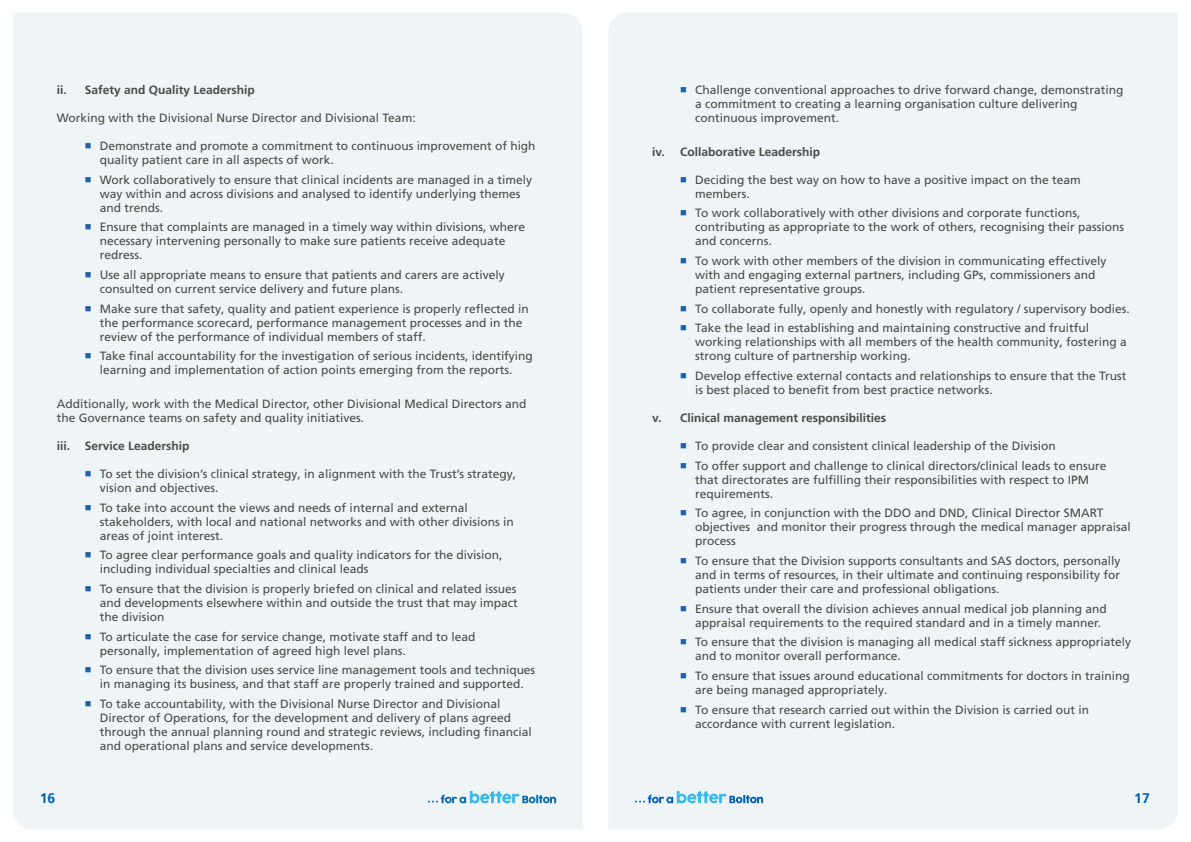
<style>
.page{position:relative;width:1191px;height:842px;background:#fff}
.page>*{position:absolute;margin:0;border:0;box-sizing:border-box;transform-origin:0 0}
.t1{font:700 14px "Frutiger LT Pro";color:#005eb8}
.t2{font:12px/14px "Frutiger LT Pro";color:#4a4a49}
.t3{font:700 12px "Frutiger LT Pro";color:#4a4a49}
.s1{color:#1f5ea9}
</style>
<div class="page">
<div style="left:608px;top:13px;width:570px;height:816px;background:#eff4f6"></div>
<div style="left:13px;top:13px;width:569px;height:816px;background:#eff4f6"></div>
<svg style="left:428px;top:791px;width:128px;height:12px"></svg>
<svg style="left:635px;top:791px;width:128px;height:12px"></svg>
<p class="t3" style="left:57px;top:83px;width:200px">ii. Safety and Quality Leadership</p>
<p class="t2" style="left:57px;top:111px;width:360px">Working with the Divisional Nurse Director and Divisional Team:</p>
<p class="t2" style="left:100px;top:139px;width:437px;text-indent:-15px"><span class="s1">■</span> Demonstrate and promote a commitment to continuous improvement of high quality patient care in all aspects of work.</p>
<p class="t2" style="left:100px;top:173px;width:434px;text-indent:-15px"><span class="s1">■</span> Work collaboratively to ensure that clinical incidents are managed in a timely way within and across divisions and analysed to identify underlying themes and trends.</p>
<p class="t2" style="left:100px;top:220px;width:427px;text-indent:-15px"><span class="s1">■</span> Ensure that complaints are managed in a timely way within divisions, where necessary intervening personally to make sure patients receive adequate redress.</p>
<p class="t2" style="left:100px;top:268px;width:406px;text-indent:-15px"><span class="s1">■</span> Use all appropriate means to ensure that patients and carers are actively consulted on current service delivery and future plans.</p>
<p class="t2" style="left:100px;top:302px;width:430px;text-indent:-15px"><span class="s1">■</span> Make sure that safety, quality and patient experience is properly reflected in the performance scorecard, performance management processes and in the review of the performance of individual members of staff.</p>
<p class="t2" style="left:85px;top:349px;width:450px;text-align:center"><span class="s1">■</span> Take final accountability for the investigation of serious incidents, identifying learning and implementation of action points emerging from the reports.</p>
<p class="t2" style="left:57px;top:397px;width:471px">Additionally, work with the Medical Director, other Divisional Medical Directors and the Governance teams on safety and quality initiatives.</p>
<p class="t3" style="left:57px;top:439px;width:134px">iii. Service Leadership</p>
<p class="t2" style="left:100px;top:467px;width:418px;text-indent:-15px"><span class="s1">■</span> To set the division’s clinical strategy, in alignment with the Trust’s strategy, vision and objectives.</p>
<p class="t2" style="left:100px;top:501px;width:416px;text-indent:-15px"><span class="s1">■</span> To take into account the views and needs of internal and external stakeholders, with local and national networks and with other divisions in areas of joint interest.</p>
<p class="t2" style="left:100px;top:548px;width:404px;text-indent:-15px"><span class="s1">■</span> To agree clear performance goals and quality indicators for the division, including individual specialties and clinical leads</p>
<p class="t2" style="left:100px;top:582px;width:420px;text-indent:-15px"><span class="s1">■</span> To ensure that the division is properly briefed on clinical and related issues and developments elsewhere within and outside the trust that may impact the division</p>
<p class="t2" style="left:100px;top:630px;width:377px;text-indent:-15px"><span class="s1">■</span> To articulate the case for service change, motivate staff and to lead personally, implementation of agreed high level plans.</p>
<p class="t2" style="left:85px;top:663px;width:452px;text-align:center"><span class="s1">■</span> To ensure that the division uses service line management tools and techniques in managing its business, and that staff are properly trained and supported.</p>
<p class="t2" style="left:100px;top:697px;width:434px;text-indent:-15px"><span class="s1">■</span> To take accountability, with the Divisional Nurse Director and Divisional Director of Operations, for the development and delivery of plans agreed through the annual planning round and strategic reviews, including financial and operational plans and service developments.</p>
<p class="t2" style="left:695px;top:83px;width:430px;text-indent:-15px"><span class="s1">■</span> Challenge conventional approaches to drive forward change, demonstrating a commitment to creating a learning organisation culture delivering continuous improvement.</p>
<p class="t3" style="left:652px;top:144px;width:170px">iv. Collaborative Leadership</p>
<p class="t2" style="left:695px;top:173px;width:387px;text-indent:-15px"><span class="s1">■</span> Deciding the best way on how to have a positive impact on the team members.</p>
<p class="t2" style="left:695px;top:206px;width:430px;text-indent:-15px"><span class="s1">■</span> To work collaboratively with other divisions and corporate functions, contributing as appropriate to the work of others, recognising their passions and concerns.</p>
<p class="t2" style="left:695px;top:254px;width:412px;text-indent:-15px"><span class="s1">■</span> To work with other members of the division in communicating effectively with and engaging external partners, including GPs, commissioners and patient representative groups.</p>
<p class="t2" style="left:680px;top:302px;width:451px"><span class="s1">■</span> To collaborate fully, openly and honestly with regulatory / supervisory bodies.</p>
<p class="t2" style="left:695px;top:321px;width:433px;text-indent:-15px"><span class="s1">■</span> Take the lead in establishing and maintaining constructive and fruitful working relationships with all members of the health community, fostering a strong culture of partnership working.</p>
<p class="t2" style="left:695px;top:369px;width:433px;text-indent:-15px"><span class="s1">■</span> Develop effective external contacts and relationships to ensure that the Trust is best placed to benefit from best practice networks.</p>
<p class="t3" style="left:652px;top:411px;width:235px">v. Clinical management responsibilities</p>
<p class="t2" style="left:680px;top:439px;width:377px"><span class="s1">■</span> To provide clear and consistent clinical leadership of the Division</p>
<p class="t2" style="left:695px;top:459px;width:412px;text-indent:-15px"><span class="s1">■</span> To offer support and challenge to clinical directors/clinical leads to ensure that directorates are fulfilling their responsibilities with respect to IPM requirements.</p>
<p class="t2" style="left:695px;top:506px;width:437px;text-indent:-15px"><span class="s1">■</span> To agree, in conjunction with the DDO and DND, Clinical Director SMART objectives and monitor their progress through the medical manager appraisal process</p>
<p class="t2" style="left:695px;top:554px;width:427px;text-align:justify;text-indent:-15px"><span class="s1">■</span> To ensure that the Division supports consultants and SAS doctors, personally and in terms of resources, in their ultimate and continuing responsibility for patients under their care and professional obligations.</p>
<p class="t2" style="left:695px;top:602px;width:413px;text-indent:-15px"><span class="s1">■</span> Ensure that overall the division achieves annual medical job planning and appraisal requirements to the required standard and in a timely manner.</p>
<p class="t2" style="left:695px;top:635px;width:437px;text-indent:-15px"><span class="s1">■</span> To ensure that the division is managing all medical staff sickness appropriately and to monitor overall performance.</p>
<p class="t2" style="left:695px;top:669px;width:436px;text-indent:-15px"><span class="s1">■</span> To ensure that issues around educational commitments for doctors in training are being managed appropriately.</p>
<p class="t2" style="left:695px;top:703px;width:395px;text-indent:-15px"><span class="s1">■</span> To ensure that research carried out within the Division is carried out in accordance with current legislation.</p>
<p class="t1" style="left:40px;top:790px;width:17px">16</p>
<p class="t1" style="left:1134px;top:790px;width:17px">17</p>
</div>
